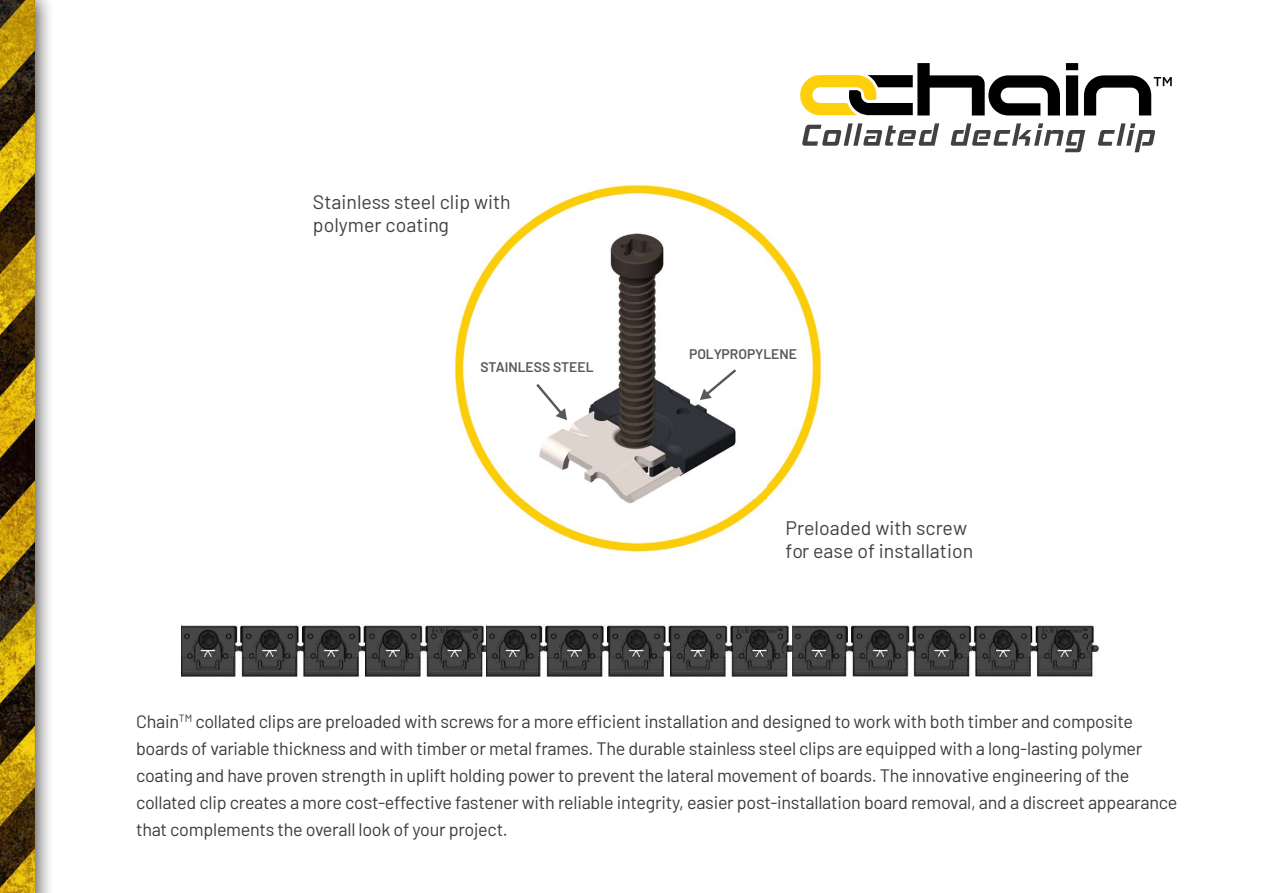
<style>
.page{position:relative;width:1263px;height:893px;background:#fff}
.page>*{position:absolute;margin:0;border:0;box-sizing:border-box;transform-origin:0 0}
.t1{font:19.5px/23.4px "Barlow";color:#414042}
.t2{font:18px/27px "Barlow";letter-spacing:-.015em;color:#3b3b3b}
.t3{font:600 13.95px "Barlow";color:#58595b}
</style>
<div class="page">
<div style="left:0;top:0;width:55px;height:893px;background:#000;opacity:.75"></div>
<img style="left:0;top:0;width:35px;height:893px">
<img style="left:182px;top:624px;width:305px;height:53px">
<img style="left:487px;top:624px;width:305px;height:53px">
<img style="left:792px;top:624px;width:308px;height:53px">
<img style="left:198px;top:629px;width:22px;height:21px">
<img style="left:259px;top:629px;width:22px;height:21px">
<img style="left:320px;top:629px;width:22px;height:21px">
<img style="left:381px;top:629px;width:22px;height:21px">
<img style="left:443px;top:629px;width:21px;height:21px">
<img style="left:504px;top:629px;width:21px;height:21px">
<img style="left:565px;top:629px;width:21px;height:21px">
<img style="left:626px;top:629px;width:21px;height:21px">
<img style="left:687px;top:629px;width:21px;height:21px">
<img style="left:748px;top:629px;width:22px;height:21px">
<img style="left:809px;top:629px;width:22px;height:21px">
<img style="left:870px;top:629px;width:22px;height:21px">
<img style="left:931px;top:629px;width:22px;height:21px">
<img style="left:992px;top:629px;width:22px;height:21px">
<img style="left:1053px;top:629px;width:22px;height:21px">
<img style="left:454px;top:184px;width:368px;height:369px">
<svg style="left:536px;top:384px;width:31px;height:36px"></svg>
<svg style="left:700px;top:369px;width:36px;height:31px"></svg>
<svg style="left:802px;top:123px;width:137px;height:23px"></svg>
<svg style="left:951px;top:123px;width:134px;height:29px"></svg>
<svg style="left:1098px;top:123px;width:57px;height:29px"></svg>
<svg style="left:1066px;top:63px;width:12px;height:52px"></svg>
<svg style="left:1084px;top:75px;width:88px;height:40px"></svg>
<svg style="left:800px;top:63px;width:260px;height:53px"></svg>
<p class="t1" style="left:313px;top:192px;width:199px">Stainless steel clip with polymer coating</p>
<p class="t3" style="left:480px;top:362px;width:115px">STAINLESS STEEL</p>
<p class="t3" style="left:689px;top:349px;width:110px">POLYPROPYLENE</p>
<p class="t1" style="left:785px;top:515px;width:189px">Preloaded with screw for ease of installation</p>
<p class="t2" style="left:136px;top:707px;width:1043px">Chain<sup>TM</sup> collated clips are preloaded with screws for a more efficient installation and designed to work with both timber and composite boards of variable thickness and with timber or metal frames. The durable stainless steel clips are equipped with a long-lasting polymer coating and have proven strength in uplift holding power to prevent the lateral movement of boards. The innovative engineering of the collated clip creates a more cost-effective fastener with reliable integrity, easier post-installation board removal, and a discreet appearance that complements the overall look of your project.</p>
</div>
